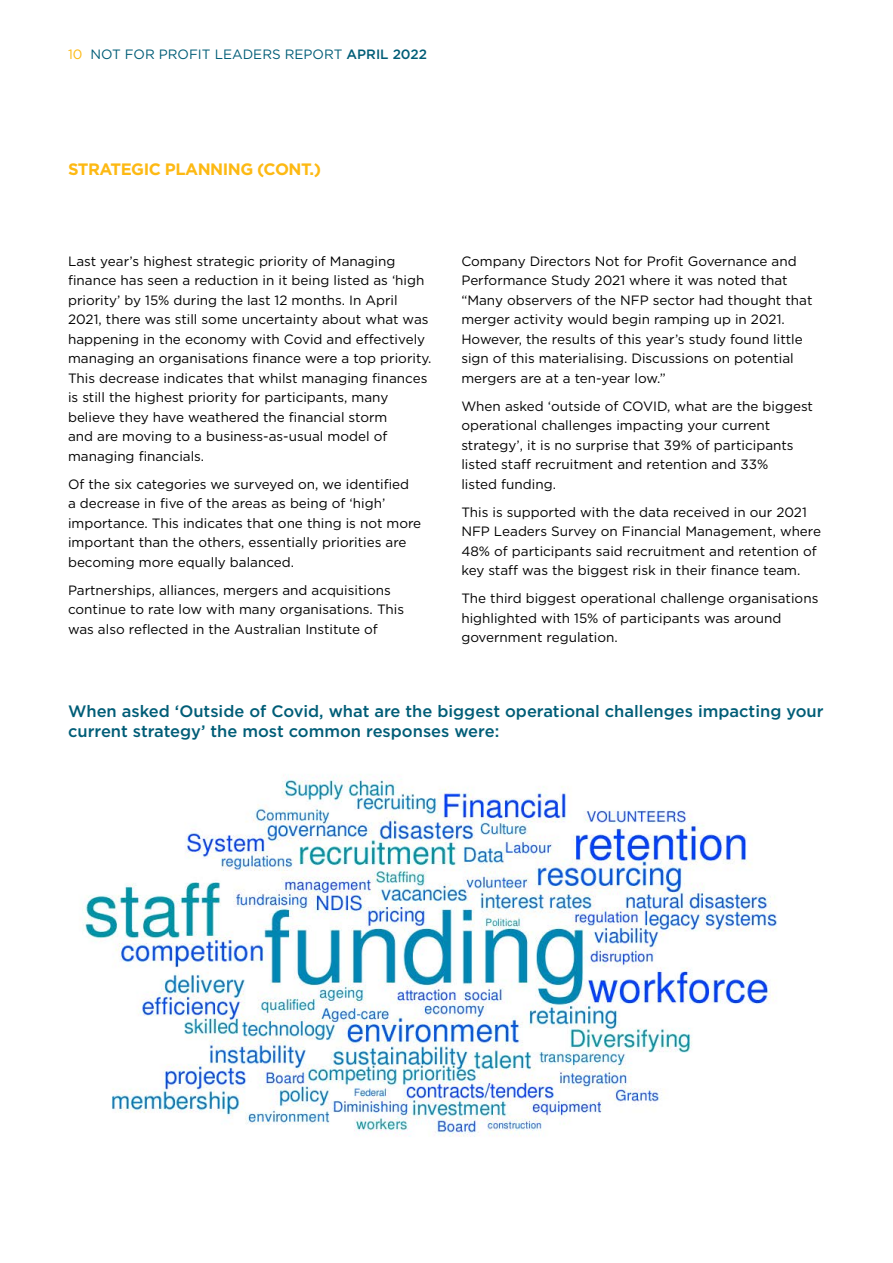
<style>
.page{position:relative;width:893px;height:1263px;background:#fff}
.page>*{position:absolute;margin:0;border:0;box-sizing:border-box;transform-origin:0 0}
.t1{font:500 16.5px/19.8px "Gotham";color:#005d77}
.t2{font:700 16.5px "Gotham";letter-spacing:-.03em;color:#fdb913}
.t3{font:13.5px/19.5px "Gotham";color:#000}
.t4{font:13.5px "Gotham";color:#005d77}
.s1{color:#fdb913}
.s2{font-weight:500}
</style>
<div class="page">
<img style="left:82px;top:774px;width:695px;height:363px">
<p class="t4" style="left:68px;top:46px;width:361px"><span class="s1">10</span> NOT FOR PROFIT LEADERS REPORT <span class="s2">APRIL 2022</span></p>
<p class="t2" style="left:68px;top:158px;width:255px">STRATEGIC PLANNING (CONT.)</p>
<p class="t3" style="left:68px;top:251px;width:365px">Last year’s highest strategic priority of Managing finance has seen a reduction in it being listed as ‘high priority’ by 15% during the last 12 months. In April 2021, there was still some uncertainty about what was happening in the economy with Covid and effectively managing an organisations finance were a top priority.<br>This decrease indicates that whilst managing finances is still the highest priority for participants, many believe they have weathered the financial storm<br>and are moving to a business-as-usual model of managing financials.</p>
<p class="t3" style="left:68px;top:474px;width:355px">Of the six categories we surveyed on, we identified<br>a decrease in five of the areas as being of ‘high’ importance. This indicates that one thing is not more important than the others, essentially priorities are becoming more equally balanced.</p>
<p class="t3" style="left:68px;top:580px;width:338px">Partnerships, alliances, mergers and acquisitions continue to rate low with many organisations. This was also reflected in the Australian Institute of</p>
<p class="t3" style="left:461px;top:251px;width:353px">Company Directors Not for Profit Governance and Performance Study 2021 where it was noted that “Many observers of the NFP sector had thought that merger activity would begin ramping up in 2021.<br>However, the results of this year’s study found little sign of this materialising. Discussions on potential mergers are at a ten-year low.”</p>
<p class="t3" style="left:461px;top:396px;width:353px">When asked ‘outside of COVID, what are the biggest operational challenges impacting your current strategy’, it is no surprise that 39% of participants listed staff recruitment and retention and 33%<br>listed funding.</p>
<p class="t3" style="left:461px;top:502px;width:361px">This is supported with the data received in our 2021<br>NFP Leaders Survey on Financial Management, where 48% of participants said recruitment and retention of key staff was the biggest risk in their finance team.</p>
<p class="t3" style="left:461px;top:588px;width:358px">The third biggest operational challenge organisations highlighted with 15% of participants was around government regulation.</p>
<p class="t1" style="left:68px;top:701px;width:757px">When asked ‘Outside of Covid, what are the biggest operational challenges impacting your current strategy’ the most common responses were:</p>
</div>
